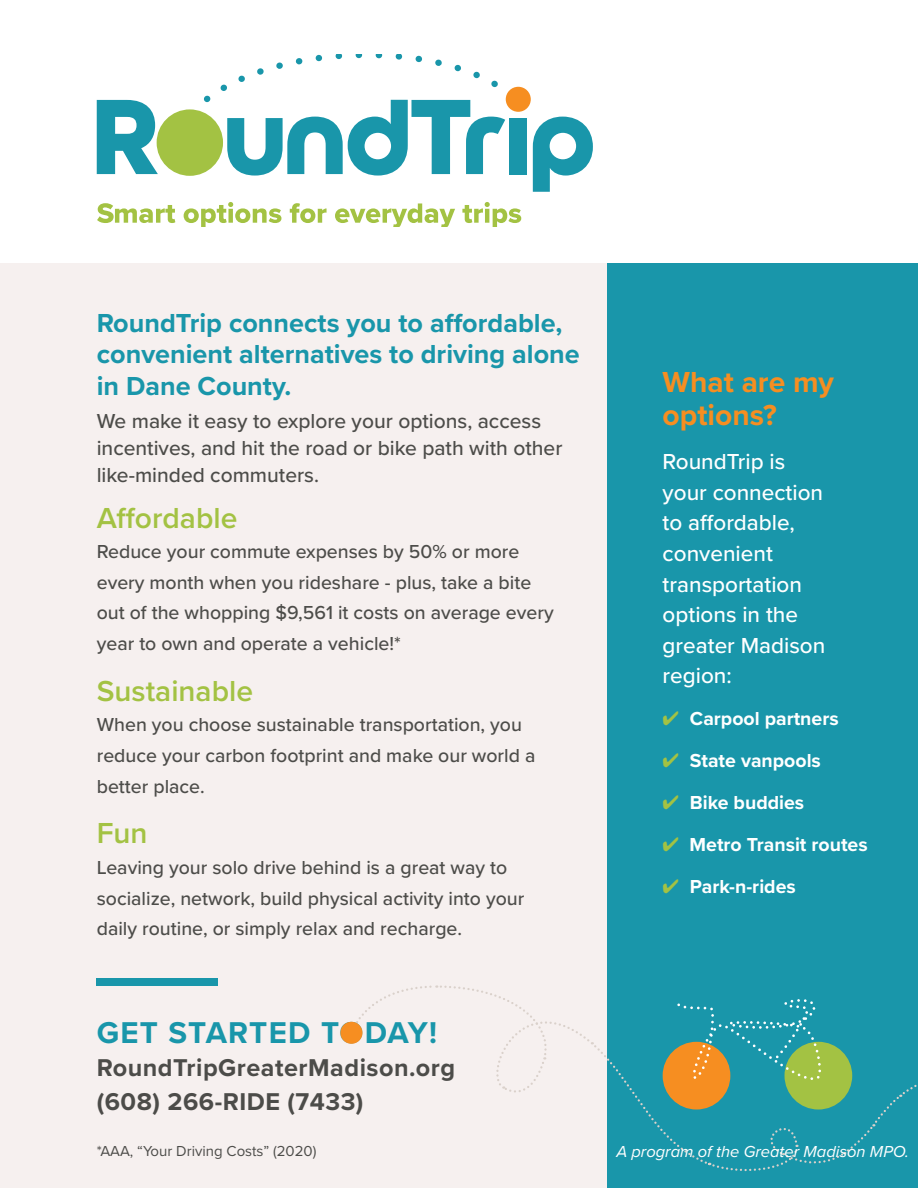
<style>
.page{position:relative;width:918px;height:1188px;background:#fff}
.page>*{position:absolute;margin:0;border:0;box-sizing:border-box;transform-origin:0 0}
.t1{font:700 31.2px "Proxima Nova";letter-spacing:.035em;color:#1996aa}
.t2{font:600 30px "Proxima Nova";color:#a3c243}
.t3{font:700 30px/33px "Proxima Nova";color:#f68e21}
.t4{font:700 27px/31.5px "Proxima Nova";color:#1996aa}
.t5{font:700 25.2px/33.3px "Proxima Nova";letter-spacing:.02em;color:#4c4c49}
.t6{font:500 22.5px/30.6px "Proxima Nova";color:#fff}
.t7{font:500 21px/27px "Proxima Nova";color:#4c4c49}
.t8{font:500 19.5px/30.6px "Proxima Nova";color:#4c4c49}
.t9{font:700 19.5px "Proxima Nova";color:#fff}
.t10{font:italic 16.5px "Proxima Nova";color:#fff}
.t11{font:15px "Proxima Nova";color:#4c4c49}
.s1{color:#a3c243}
</style>
<div class="page">
<div style="left:0;top:264px;width:818px;height:924px;background:#f6f0ef"></div>
<div style="left:608px;top:264px;width:310px;height:924px;background:#1996aa"></div>
<div style="left:97px;top:978px;width:121px;height:7px;background:#1996aa"></div>
<svg style="left:97px;top:203px;width:78px;height:20px"></svg>
<svg style="left:184px;top:202px;width:97px;height:24px"></svg>
<svg style="left:290px;top:203px;width:37px;height:20px"></svg>
<svg style="left:335px;top:203px;width:120px;height:23px"></svg>
<svg style="left:462px;top:202px;width:59px;height:24px"></svg>
<svg style="left:97px;top:100px;width:61px;height:74px"></svg>
<div style="left:510px;top:118px;width:17px;height:56px;background:#1996aa"></div>
<svg style="left:204px;top:54px;width:301px;height:122px"></svg>
<svg style="left:533px;top:117px;width:60px;height:75px"></svg>
<div style="left:506px;top:87px;width:25px;height:25px;background:#f68e21;border-radius:50%"></div>
<div style="left:157px;top:109px;width:66px;height:67px;background:#a3c243;border-radius:50%"></div>
<svg style="left:349px;top:984px;width:568px;height:191px"></svg>
<div style="left:340px;top:1022px;width:22px;height:22px;background:#f68e21;border-radius:50%"></div>
<p class="t4" style="left:97px;top:306px;width:485px">RoundTrip connects you to affordable, convenient alternatives to driving alone in Dane County.</p>
<p class="t7" style="left:97px;top:407px;width:467px">We make it easy to explore your options, access incentives, and hit the road or bike path with other like-minded commuters.</p>
<p class="t2" style="left:97px;top:495px;width:142px">Affordable</p>
<p class="t8" style="left:97px;top:536px;width:458px">Reduce your commute expenses by 50% or more every month when you rideshare - plus, take a bite out of the whopping $9,561 it costs on average every year to own and operate a vehicle!*</p>
<p class="t2" style="left:97px;top:668px;width:158px">Sustainable</p>
<p class="t8" style="left:97px;top:709px;width:440px">When you choose sustainable transportation, you reduce your carbon footprint and make our world a better place.</p>
<p class="t2" style="left:97px;top:811px;width:52px">Fun</p>
<p class="t8" style="left:97px;top:852px;width:429px">Leaving your solo drive behind is a great way to socialize, network, build physical activity into your daily routine, or simply relax and recharge.</p>
<p class="t3" style="left:663px;top:365px;width:173px">What are my options?</p>
<p class="t6" style="left:663px;top:446px;width:164px">RoundTrip is your connection to affordable, convenient transportation options in the greater Madison region:</p>
<p class="t9" style="left:663px;top:704px;width:178px"><span class="s1">✔</span> Carpool partners</p>
<p class="t9" style="left:663px;top:746px;width:160px"><span class="s1">✔</span> State vanpools</p>
<p class="t9" style="left:663px;top:788px;width:143px"><span class="s1">✔</span> Bike buddies</p>
<p class="t9" style="left:663px;top:830px;width:207px"><span class="s1">✔</span> Metro Transit routes</p>
<p class="t9" style="left:663px;top:872px;width:135px"><span class="s1">✔</span> Park-n-rides</p>
<p class="t1" style="left:97px;top:1009px;width:342px">GET STARTED TODAY!</p>
<p class="t5" style="left:97px;top:1051px;width:360px">RoundTripGreaterMadison.org (608) 266-RIDE (7433)</p>
<p class="t11" style="left:97px;top:1139px;width:221px">*AAA, “Your Driving Costs” (2020)</p>
<p class="t10" style="left:616px;top:1139px;width:294px">A program of the Greater Madison MPO.</p>
</div>
